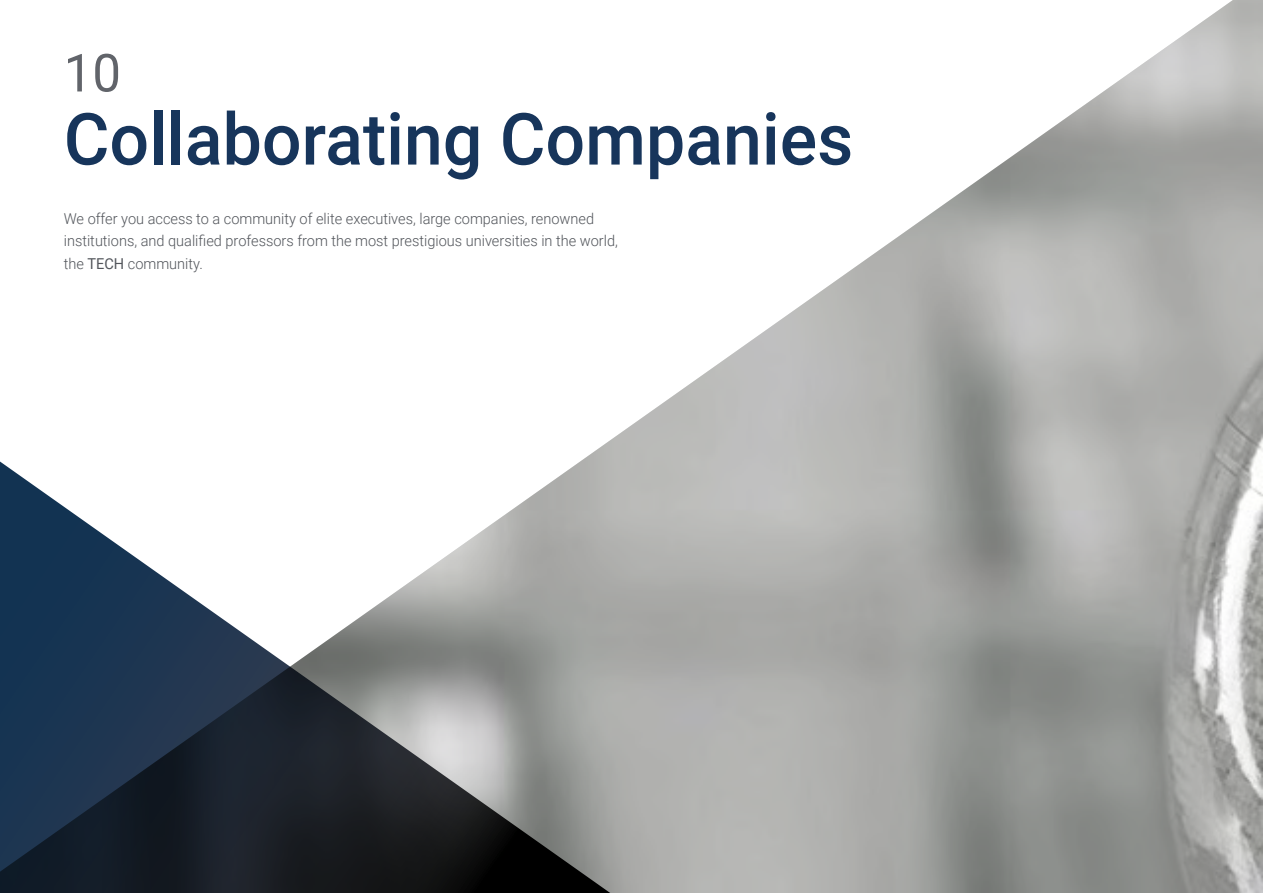
<style>
.page{position:relative;width:1263px;height:893px;background:#fff}
.page>*{position:absolute;margin:0;border:0;box-sizing:border-box;transform-origin:0 0}
.t1{font:500 72px "Roboto";color:#17355b}
.t2{font:52.5px "Roboto";color:#61646a}
.t3{font:300 15px/22.5px "Roboto";color:#52555b}
.s1{font-weight:400}
</style>
<div class="page">
<img style="left:602px;top:0;width:661px;height:893px">
<svg style="left:0;top:446px;width:640px;height:447px"></svg>
<h2 class="t2" style="left:64px;top:36px;width:59px">10</h2>
<h1 class="t1" style="left:64px;top:89px;width:791px">Collaborating Companies</h1>
<p class="t3" style="left:64px;top:207px;width:556px">We offer you access to a community of elite executives, large companies, renowned institutions, and qualified professors from the most prestigious universities in the world, the <span class="s1">TECH</span> community.</p>
</div>
